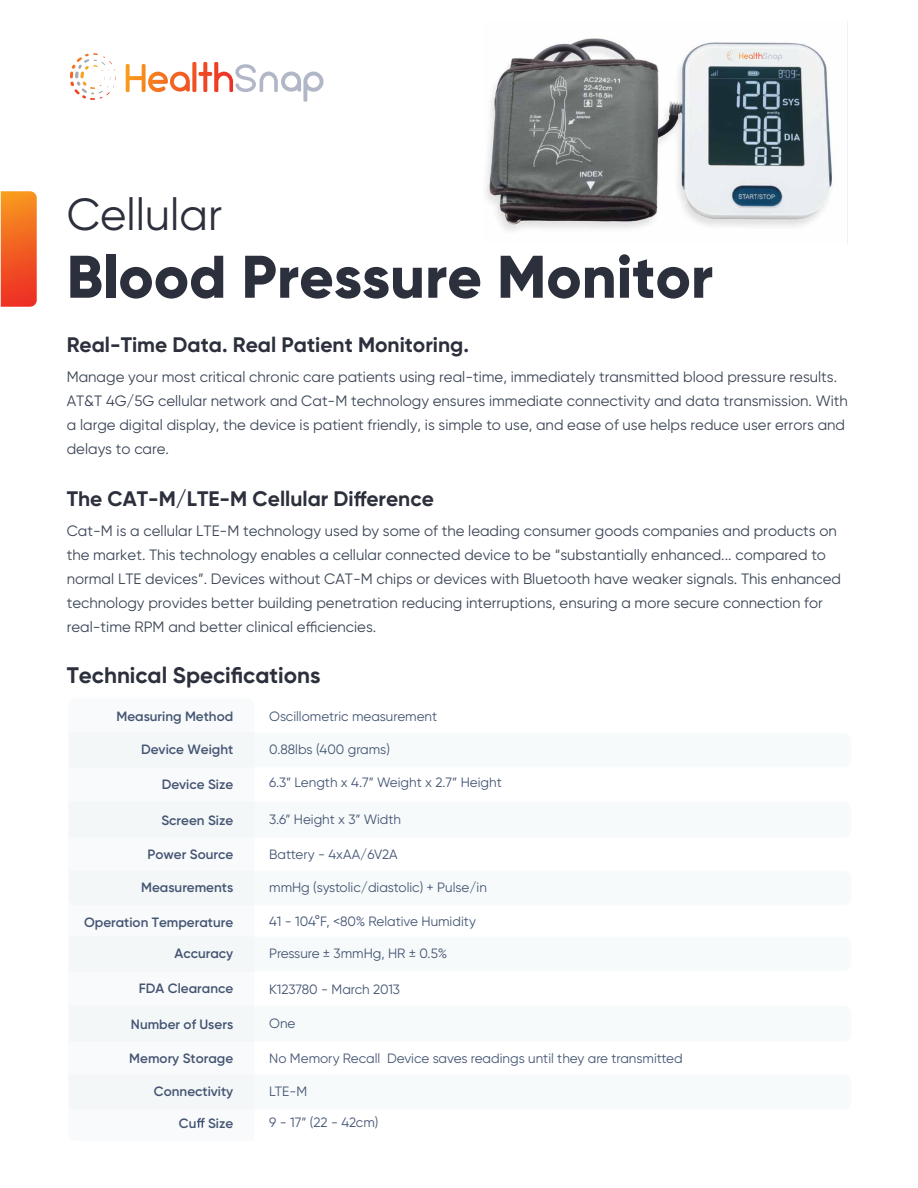
<style>
.page{position:relative;width:918px;height:1188px;background:#fff}
.page>*{position:absolute;margin:0;border:0;box-sizing:border-box;transform-origin:0 0}
.t1{font:800 60px "Gilroy";color:#2c2f3c}
.t2{font:45px "Gilroy";color:#2c2f3c}
.t3{font:700 22.5px "Gilroy";color:#2c2f3c}
.t4{font:700 21px "Gilroy";color:#2c2f3c}
.t5{font:15px/24px "Gilroy";color:#3b4556}
.t6{font:13.5px "Gilroy";color:#445573}
.t7{font:600 13.5px "Gilroy";color:#445573}
</style>
<div class="page">
<svg style="left:354px;top:491px;width:12px;height:15px"></svg>
<svg style="left:70px;top:53px;width:46px;height:45px"></svg>
<svg style="left:126px;top:62px;width:198px;height:40px"></svg>
<svg style="left:306px;top:621px;width:10px;height:11px"></svg>
<svg style="left:1px;top:191px;width:36px;height:116px;background:#f26325"></svg>
<div style="left:68px;top:698px;width:186px;height:443px;background:#f9fafb"></div>
<svg style="left:197px;top:1118px;width:8px;height:10px"></svg>
<img style="left:486px;top:38px;width:347px;height:193px">
<div style="left:712px;top:49px;width:85px;height:15px;background:#ecf0f0"></div>
<svg style="left:727px;top:51px;width:55px;height:10px"></svg>
<h2 class="t2" style="left:67px;top:187px;width:157px">Cellular</h2>
<h1 class="t1" style="left:67px;top:239px;width:648px">Blood Pressure Monitor</h1>
<h3 class="t4" style="left:67px;top:331px;width:404px">Real-Time Data. Real Patient Monitoring.</h3>
<p class="t5" style="left:67px;top:364px;width:783px">Manage your most critical chronic care patients using real-time, immediately transmitted blood pressure results.<br>AT&amp;T 4G/5G cellular network and Cat-M technology ensures immediate connectivity and data transmission. With a large digital display, the device is patient friendly, is simple to use, and ease of use helps reduce user errors and delays to care.</p>
<h3 class="t4" style="left:67px;top:486px;width:369px">The CAT-M/LTE-M Cellular Di erence</h3>
<p class="t5" style="left:67px;top:519px;width:776px">Cat-M is a cellular LTE-M technology used by some of the leading consumer goods companies and products on the market. This technology enables a cellular connected device to be “substantially enhanced... compared to normal LTE devices”. Devices without CAT-M chips or devices with Bluetooth have weaker signals. This enhanced technology provides better building penetration reducing interruptions, ensuring a more secure connection for real-time RPM and better clinical e ciencies.</p>
<h3 class="t3" style="left:67px;top:661px;width:255px">Technical Specifications</h3>
<p class="t6" style="left:269px;top:708px;width:169px">Oscillometric measurement</p>
<p class="t6" style="left:269px;top:741px;width:122px">0.88lbs (400 grams)</p>
<p class="t7" style="left:116px;top:708px;width:118px">Measuring Method</p>
<p class="t7" style="left:141px;top:741px;width:94px">Device Weight</p>
<p class="t7" style="left:162px;top:776px;width:73px">Device Size</p>
<p class="t7" style="left:161px;top:812px;width:73px">Screen Size</p>
<p class="t7" style="left:148px;top:846px;width:87px">Power Source</p>
<p class="t7" style="left:141px;top:879px;width:94px">Measurements</p>
<p class="t7" style="left:84px;top:914px;width:151px">Operation Temperature</p>
<p class="t7" style="left:175px;top:945px;width:60px">Accuracy</p>
<p class="t7" style="left:139px;top:980px;width:96px">FDA Clearance</p>
<p class="t7" style="left:131px;top:1016px;width:104px">Number of Users</p>
<p class="t7" style="left:129px;top:1050px;width:105px">Memory Storage</p>
<p class="t7" style="left:154px;top:1083px;width:81px">Connectivity</p>
<p class="t7" style="left:179px;top:1115px;width:56px">Cu Size</p>
<p class="t6" style="left:269px;top:774px;width:234px">6.3” Length x 4.7” Weight x 2.7” Height</p>
<p class="t6" style="left:269px;top:811px;width:133px">3.6” Height x 3” Width</p>
<p class="t6" style="left:269px;top:846px;width:130px">Battery - 4xAA/6V2A</p>
<p class="t6" style="left:269px;top:879px;width:219px">mmHg (systolic/diastolic) + Pulse/in</p>
<p class="t6" style="left:269px;top:913px;width:208px">41 - 104°F, &lt;80% Relative Humidity</p>
<p class="t6" style="left:269px;top:945px;width:180px">Pressure ± 3mmHg, HR ± 0.5%</p>
<p class="t6" style="left:269px;top:981px;width:132px">K123780 - March 2013</p>
<p class="t6" style="left:269px;top:1015px;width:28px">One</p>
<p class="t6" style="left:269px;top:1050px;width:415px">No Memory Recall Device saves readings until they are transmitted</p>
<p class="t6" style="left:269px;top:1083px;width:39px">LTE-M</p>
<p class="t6" style="left:269px;top:1114px;width:111px">9 - 17” (22 - 42cm)</p>
</div>
